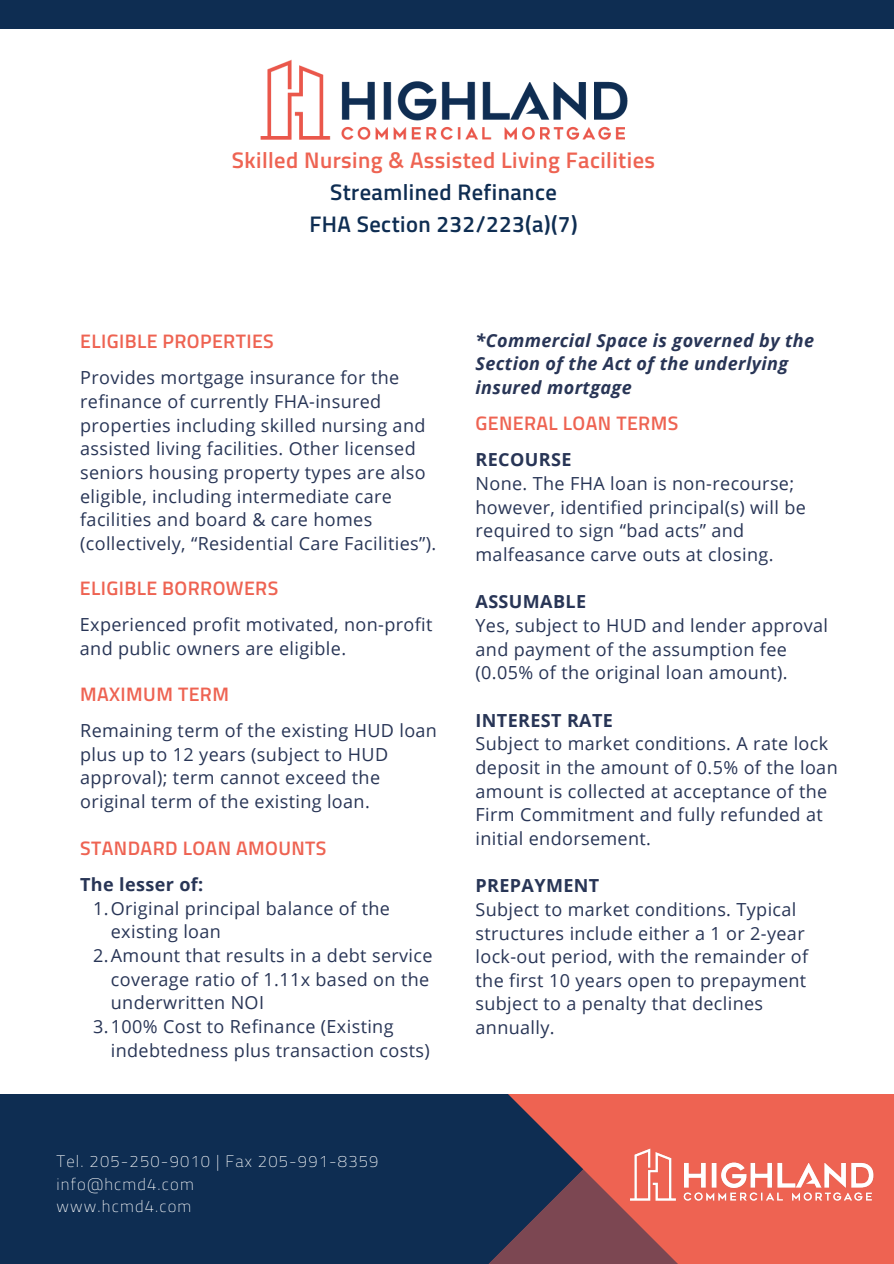
<style>
.page{position:relative;width:894px;height:1264px;background:#fff}
.page>*{position:absolute;margin:0;border:0;box-sizing:border-box;transform-origin:0 0}
.t1{font:600 22.5px "Titillium Web";letter-spacing:.02em;color:#0e2d52}
.t2{font:600 22.5px "Titillium Web";letter-spacing:.02em;color:#ee6352}
.t3{font:600 19.5px "Titillium Web";letter-spacing:.02em;color:#ee6352}
.t4{font:18px/23.7px "Open Sans";letter-spacing:.02em;color:#283556}
.t5{font:italic 700 18px/23.7px "Open Sans";letter-spacing:.02em;color:#283556}
.t6{font:700 18px "Open Sans";letter-spacing:.02em;color:#283556}
.t7{font:100 16.5px "Titillium Web";letter-spacing:.07em;color:#fff}
</style>
<div class="page">
<div style="left:0;top:0;width:893px;height:1263px;background:#0e2d52"></div>
<svg style="left:475px;top:1093px;width:418px;height:170px;fill:#ee6352"></svg>
<div style="left:0;top:29px;width:893px;height:1064px;background:#fff"></div>
<img style="left:260px;top:59px;width:368px;height:81px">
<img style="left:616px;top:1140px;width:269px;height:75px">
<p class="t2" style="left:232px;top:143px;width:424px">Skilled Nursing &amp; Assisted Living Facilities</p>
<p class="t1" style="left:330px;top:174px;width:228px">Streamlined Refinance</p>
<p class="t1" style="left:309px;top:206px;width:269px">FHA Section 232/223(a)(7)</p>
<p class="t3" style="left:80px;top:326px;width:195px">ELIGIBLE PROPERTIES</p>
<p class="t4" style="left:80px;top:365px;width:357px">Provides mortgage insurance for the refinance of currently FHA-insured properties including skilled nursing and assisted living facilities. Other licensed seniors housing property types are also eligible, including intermediate care facilities and board &amp; care homes (collectively, “Residential Care Facilities”).</p>
<p class="t3" style="left:80px;top:572px;width:200px">ELIGIBLE BORROWERS</p>
<p class="t4" style="left:80px;top:612px;width:354px">Experienced profit motivated, non-profit and public owners are eligible.</p>
<p class="t3" style="left:80px;top:678px;width:150px">MAXIMUM TERM</p>
<p class="t4" style="left:80px;top:718px;width:358px">Remaining term of the existing HUD loan plus up to 12 years (subject to HUD approval); term cannot exceed the original term of the existing loan.</p>
<p class="t3" style="left:80px;top:832px;width:248px">STANDARD LOAN AMOUNTS</p>
<p class="t6" style="left:80px;top:871px;width:125px">The lesser of:</p>
<p class="t4" style="left:111px;top:895px;width:280px;text-indent:-18px">1.Original principal balance of the existing loan</p>
<p class="t4" style="left:111px;top:943px;width:323px;text-indent:-18px">2.Amount that results in a debt service coverage ratio of 1.11x based on the underwritten NOI</p>
<p class="t4" style="left:111px;top:1014px;width:320px;text-indent:-18px">3.100% Cost to Refinance (Existing indebtedness plus transaction costs)</p>
<p class="t7" style="left:57px;top:1148px;width:323px">Tel. 205-250-9010 | Fax 205-991-8359</p>
<p class="t7" style="left:57px;top:1171px;width:139px">info@hcmd4.com</p>
<p class="t7" style="left:57px;top:1193px;width:136px">www.hcmd4.com</p>
<p class="t5" style="left:475px;top:328px;width:340px">*Commercial Space is governed by the<br>Section of the Act of the underlying insured mortgage</p>
<p class="t3" style="left:475px;top:408px;width:204px">GENERAL LOAN TERMS</p>
<p class="t6" style="left:475px;top:447px;width:97px">RECOURSE</p>
<p class="t4" style="left:475px;top:471px;width:332px">None. The FHA loan is non-recourse; however, identified principal(s) will be required to sign “bad acts” and malfeasance carve outs at closing.</p>
<p class="t6" style="left:475px;top:589px;width:112px">ASSUMABLE</p>
<p class="t4" style="left:475px;top:613px;width:354px">Yes, subject to HUD and lender approval and payment of the assumption fee (0.05% of the original loan amount).</p>
<p class="t6" style="left:475px;top:707px;width:139px">INTEREST RATE</p>
<p class="t4" style="left:475px;top:731px;width:363px">Subject to market conditions. A rate lock deposit in the amount of 0.5% of the loan amount is collected at acceptance of the Firm Commitment and fully refunded at initial endorsement.</p>
<p class="t6" style="left:475px;top:873px;width:125px">PREPAYMENT</p>
<p class="t4" style="left:475px;top:897px;width:334px">Subject to market conditions. Typical structures include either a 1 or 2-year lock-out period, with the remainder of the first 10 years open to prepayment subject to a penalty that declines annually.</p>
</div>
